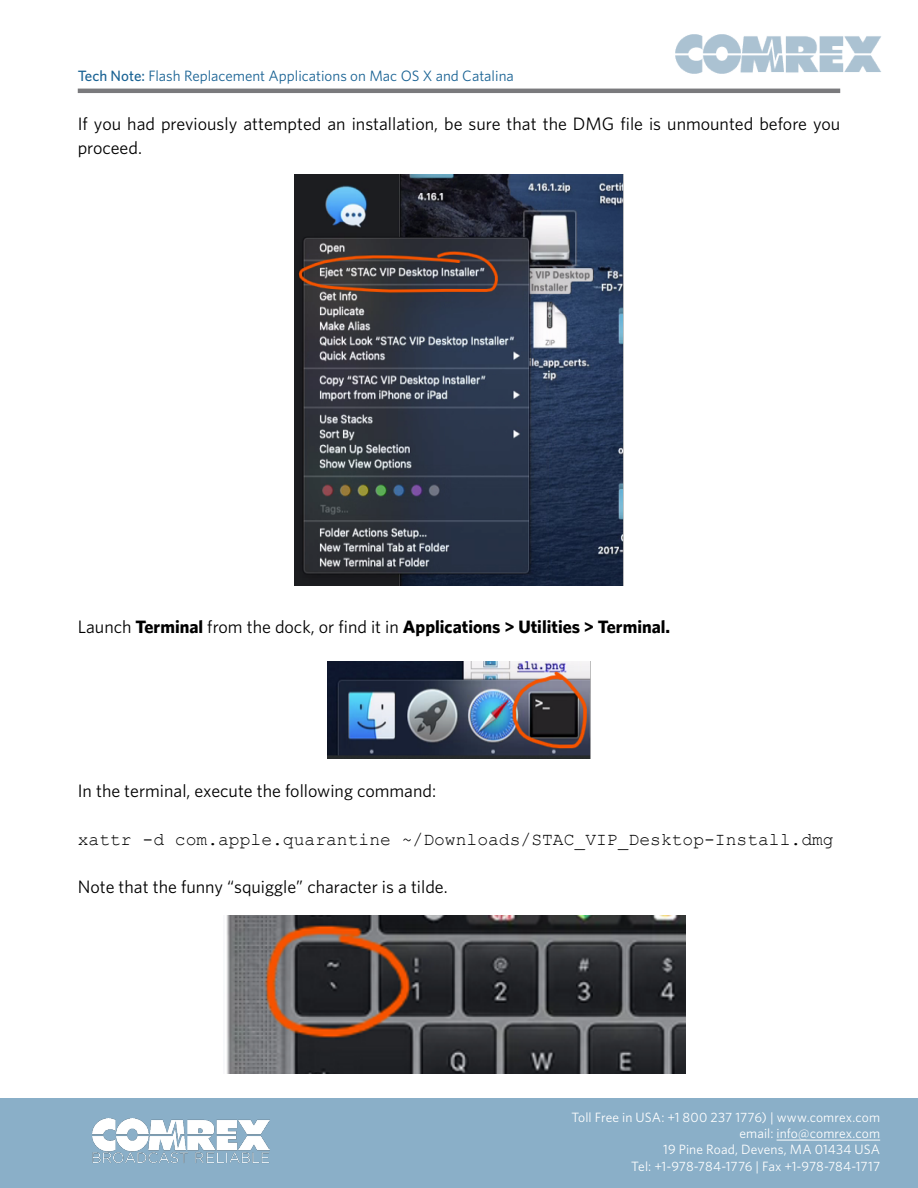
<style>
.page{position:relative;width:918px;height:1188px;background:#fff}
.page>*{position:absolute;margin:0;border:0;box-sizing:border-box;transform-origin:0 0}
.t1{font:18px/24px "Whitney";color:#000}
.t2{font:700 18px "Whitney";color:#000}
.t3{font:18px "Courier New";color:#000}
.t4{font:15px "Whitney";color:#1a6394}
.t5{font:13.5px/16.2px "Whitney";letter-spacing:.005em;color:#fff;text-align:right}
.s1{font-weight:500}
.s2{font-weight:400}
</style>
<div class="page">
<img style="left:675px;top:35px;width:206px;height:38px">
<hr style="left:78px;top:89px;width:762px;height:4px;background:#7a7a7d">
<div style="left:0;top:1099px;width:918px;height:89px;background:#8aafc8"></div>
<hr style="left:777px;top:1140px;width:103px;height:1px;background:#fff">
<img style="left:92px;top:1118px;width:178px;height:46px">
<img style="left:294px;top:175px;width:330px;height:410px">
<img style="left:327px;top:661px;width:264px;height:97px">
<img style="left:226px;top:916px;width:459px;height:158px">
<p class="t4" style="left:78px;top:67px;width:438px"><span class="s1">Tech Note:</span> Flash Replacement Applications on Mac OS X and Catalina</p>
<p class="t1" style="left:78px;top:111px;width:764px">If you had previously attempted an installation, be sure that the DMG file is unmounted before you proceed.</p>
<p class="t2" style="left:78px;top:616px;width:594px"><span class="s2">Launch</span> Terminal <span class="s2">from the dock, or find it in</span> Applications &gt; Utilities &gt; Terminal.</p>
<p class="t1" style="left:78px;top:778px;width:360px">In the terminal, execute the following command:</p>
<p class="t3" style="left:78px;top:828px;width:757px">xattr -d com.apple.quarantine ~/Downloads/STAC_VIP_Desktop-Install.dmg</p>
<p class="t1" style="left:78px;top:874px;width:371px">Note that the funny “squiggle” character is a tilde.</p>
<p class="t5" style="left:571px;top:1109px;width:310px">Toll Free in USA: +1 800 237 1776) | www.comrex.com email: info@comrex.com<br>19 Pine Road, Devens, MA 01434 USA<br>Tel: +1-978-784-1776 | Fax +1-978-784-1717</p>
</div>
